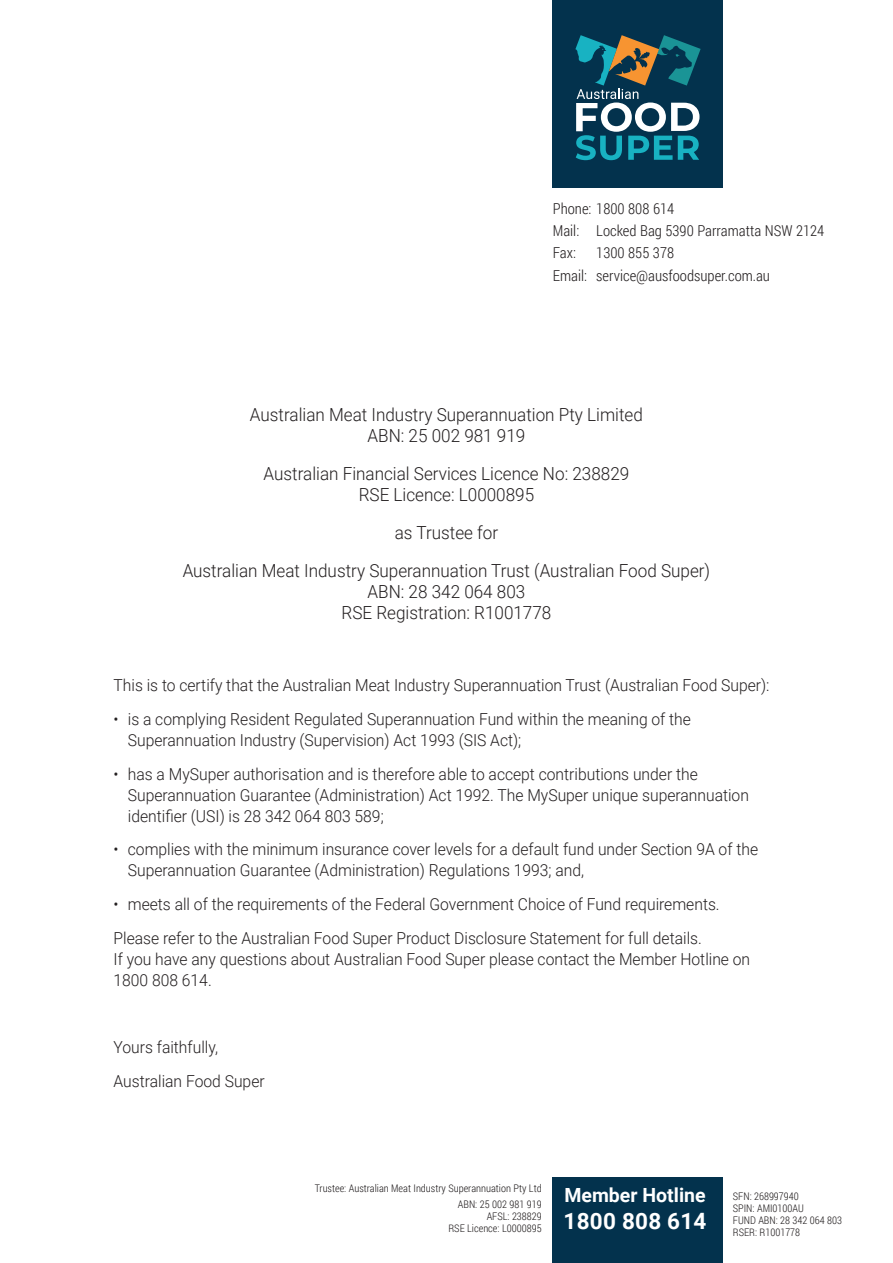
<style>
.page{position:relative;width:893px;height:1263px;background:#fff}
.page>*{position:absolute;margin:0;border:0;box-sizing:border-box;transform-origin:0 0}
.t1{font:700 22.5px "Roboto";letter-spacing:.01em;color:#fff}
.t2{font:700 19.5px "Roboto";color:#fff}
.t3{font:300 18px/21px "Roboto";color:#231f20;text-align:center;scale:.95 1}
.t4{font:300 16.5px/21px "Roboto";color:#231f20;scale:.95 1}
.t5{font:300 15px/22.2px "Roboto Condensed";color:#231f20}
.t6{font:300 10.5px/12px "Roboto Condensed";color:#231f20;text-align:right}
</style>
<div class="page">
<div style="left:553px;top:1177px;width:170px;height:86px;background:#03324d"></div>
<div style="left:553px;top:0;width:170px;height:188px;background:#03324d"></div>
<svg style="left:575px;top:35px;width:126px;height:125px"></svg>
<p class="t5" style="left:553px;top:199px;width:273px">Phone: 1800 808 614<br>Mail: Locked Bag 5390 Parramatta NSW 2124<br>Fax:</p>
<p class="t5" style="left:553px;top:243px;width:219px;text-indent:44px">1300 855 378<br>Email: service@ausfoodsuper.com.au</p>
<p class="t3" style="left:250px;top:405px;width:415px">Australian Meat Industry Superannuation Pty Limited<br>ABN: 25 002 981 919</p>
<p class="t3" style="left:264px;top:462px;width:386px">Australian Financial Services Licence No: 238829<br>RSE Licence: L0000895</p>
<p class="t3" style="left:183px;top:515px;width:557px;line-height:38px">as Trustee for<br>Australian Meat Industry Superannuation Trust (Australian Food Super)</p>
<p class="t3" style="left:342px;top:580px;width:222px">ABN: 28 342 064 803<br>RSE Registration: R1001778</p>
<p class="t4" style="left:114px;top:676px;width:692px">This is to certify that the Australian Meat Industry Superannuation Trust (Australian Food Super):</p>
<p class="t4" style="left:128px;top:710px;width:594px;text-indent:-14px">• is a complying Resident Regulated Superannuation Fund within the meaning of the<br>Superannuation Industry (Supervision) Act 1993 (SIS Act);</p>
<p class="t4" style="left:128px;top:764px;width:655px;text-indent:-14px">• has a MySuper authorisation and is therefore able to accept contributions under the<br>Superannuation Guarantee (Administration) Act 1992. The MySuper unique superannuation identifier (USI) is 28 342 064 803 589;</p>
<p class="t4" style="left:128px;top:840px;width:665px;text-indent:-14px">• complies with the minimum insurance cover levels for a default fund under Section 9A of the<br>Superannuation Guarantee (Administration) Regulations 1993; and,</p>
<p class="t4" style="left:114px;top:888px;width:640px;line-height:33.8px">• meets all of the requirements of the Federal Government Choice of Fund requirements.<br>Please refer to the Australian Food Super Product Disclosure Statement for full details.</p>
<p class="t4" style="left:114px;top:950px;width:672px">If you have any questions about Australian Food Super please contact the Member Hotline on<br>1800 808 614.</p>
<p class="t4" style="left:114px;top:1032px;width:161px;line-height:33.8px">Yours faithfully,<br>Australian Food Super</p>
<p class="t6" style="left:315px;top:1181px;width:228px;line-height:16.2px">Trustee: Australian Meat Industry Superannuation Pty Ltd<br>ABN: 25 002 981 919</p>
<p class="t6" style="left:448px;top:1211px;width:95px">AFSL: 238829<br>RSE Licence: L0000895</p>
<p class="t2" style="left:564px;top:1184px;width:143px">Member Hotline</p>
<h1 class="t1" style="left:564px;top:1208px;width:144px">1800 808 614</h1>
<p class="t6" style="left:733px;top:1191px;width:111px;text-align:left">SFN: 268997940<br>SPIN: AMI0100AU<br>FUND ABN: 28 342 064 803<br>RSER: R1001778</p>
</div>
